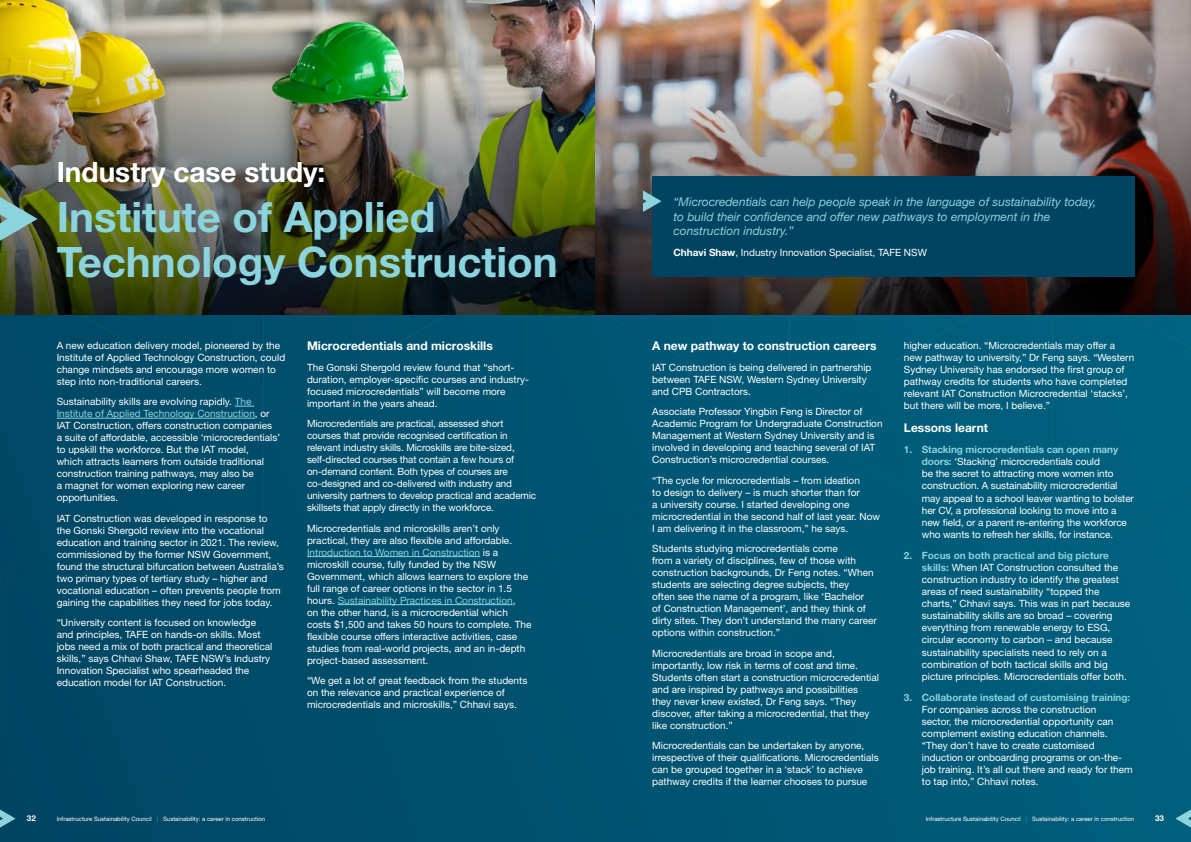
<style>
.page{position:relative;width:1191px;height:842px;background:#005a78}
.page>*{position:absolute;margin:0;border:0;box-sizing:border-box;transform-origin:0 0}
.t1{font:700 42px/45px "Helvetica Neue LT Pro";color:#8bd3dd}
.t2{font:700 28px "Helvetica Neue LT Pro";color:#fff}
.t3{font:italic 12px/14.4px "Helvetica Neue LT Pro";color:#8bd3dd}
.t4{font:700 12px "Helvetica Neue LT Pro";color:#fff}
.t5{font:10px/12px "Helvetica Neue LT Pro";color:#fff}
.t6{font:700 10px "Helvetica Neue LT Pro";color:#8bd3dd}
.t7{font:700 8px "Helvetica Neue LT Pro";color:#fff}
.t8{font:6px "Helvetica Neue LT Pro";color:#fff}
.s1{font-weight:700}
.s2{color:#8bd3dd}
.s3{font-weight:700;color:#8bd3dd}
.s4{font-weight:700;color:#0092b4}
</style>
<div class="page">
<div style="left:0;top:315px;width:262px;height:256px;background:#004a68"></div>
<div style="left:262px;top:315px;width:240px;height:104px;background:#00506e"></div>
<div style="left:0;top:571px;width:262px;height:271px;background:#004865"></div>
<div style="left:262px;top:419px;width:266px;height:305px;background:#004f6d"></div>
<svg style="left:525px;top:571px;width:131px;height:271px"></svg>
<div style="left:262px;top:724px;width:266px;height:118px;background:#004d6b"></div>
<img style="left:0;top:0;width:1191px;height:48px">
<img style="left:0;top:48px;width:1191px;height:267px">
<svg style="left:235px;top:406px;width:19px;height:1px"></svg>
<hr style="left:57px;top:418px;width:198px;height:1px;background:#8bd3dd">
<hr style="left:307px;top:556px;width:173px;height:1px;background:#8bd3dd">
<hr style="left:338px;top:604px;width:175px;height:1px;background:#8bd3dd">
<div style="left:652px;top:177px;width:482px;height:100px;background:#004461"></div>
<svg style="left:643px;top:190px;width:18px;height:22px"></svg>
<svg style="left:0;top:197px;width:38px;height:44px"></svg>
<svg style="left:0;top:809px;width:16px;height:19px"></svg>
<svg style="left:1175px;top:809px;width:16px;height:19px"></svg>
<h2 class="t2" style="left:57px;top:154px;width:270px">Industry case study:</h2>
<h1 class="t1" style="left:57px;top:194px;width:502px">Institute of Applied<br>Technology Construction</h1>
<p class="t3" style="left:673px;top:195px;width:424px">“Microcredentials can help people speak in the language of sustainability today, to build their confidence and offer new pathways to employment in the construction industry.”</p>
<p class="t5" style="left:673px;top:246px;width:255px"><span class="s1">Chhavi Shaw</span>, Industry Innovation Specialist, TAFE NSW</p>
<p class="t5" style="left:57px;top:339px;width:230px">A new education delivery model, pioneered by the Institute of Applied Technology Construction, could change mindsets and encourage more women to step into non-traditional careers.</p>
<p class="t5" style="left:57px;top:395px;width:225px">Sustainability skills are evolving rapidly. <span class="s2">The Institute of Applied Technology Construction</span>, or IAT Construction, offers construction companies<br>a suite of affordable, accessible ‘microcredentials’ to upskill the workforce. But the IAT model,<br>which attracts learners from outside traditional construction training pathways, may also be<br>a magnet for women exploring new career opportunities.</p>
<p class="t5" style="left:57px;top:512px;width:229px">IAT Construction was developed in response to the Gonski Shergold review into the vocational education and training sector in 2021. The review, commissioned by the former NSW Government, found the structural bifurcation between Australia’s two primary types of tertiary study – higher and vocational education – often prevents people from gaining the capabilities they need for jobs today.</p>
<p class="t5" style="left:57px;top:616px;width:217px">“University content is focused on knowledge and principles, TAFE on hands-on skills. Most jobs need a mix of both practical and theoretical skills,” says Chhavi Shaw, TAFE NSW’s Industry Innovation Specialist who spearheaded the education model for IAT Construction.</p>
<p class="t4" style="left:307px;top:338px;width:187px">Microcredentials and microskills</p>
<p class="t5" style="left:307px;top:361px;width:223px">The Gonski Shergold review found that “short&shy;duration, employer-specific courses and industry&shy;focused microcredentials” will become more important in the years ahead.</p>
<p class="t5" style="left:307px;top:417px;width:231px">Microcredentials are practical, assessed short courses that provide recognised certification in relevant industry skills. Microskills are bite-sized, self-directed courses that contain a few hours of on-demand content. Both types of courses are co-designed and co-delivered with industry and university partners to develop practical and academic skillsets that apply directly in the workforce.</p>
<p class="t5" style="left:307px;top:522px;width:226px">Microcredentials and microskills aren’t only practical, they are also flexible and affordable.<br><span class="s2">Introduction to Women in Construction</span> is a microskill course, fully funded by the NSW Government, which allows learners to explore the full range of career options in the sector in 1.5 hours. <span class="s2">Sustainability Practices in Construction</span>,<br>on the other hand, is a microcredential which costs $1,500 and takes 50 hours to complete. The flexible course offers interactive activities, case studies from real-world projects, and an in-depth project-based assessment.</p>
<p class="t5" style="left:307px;top:674px;width:222px">“We get a lot of great feedback from the students on the relevance and practical experience of microcredentials and microskills,” Chhavi says.</p>
<p class="t4" style="left:652px;top:338px;width:226px">A new pathway to construction careers</p>
<p class="t5" style="left:652px;top:361px;width:221px">IAT Construction is being delivered in partnership between TAFE NSW, Western Sydney University and CPB Contractors.</p>
<p class="t5" style="left:652px;top:405px;width:232px">Associate Professor Yingbin Feng is Director of Academic Program for Undergraduate Construction Management at Western Sydney University and is involved in developing and teaching several of IAT Construction’s microcredential courses.</p>
<p class="t5" style="left:652px;top:474px;width:229px">“The cycle for microcredentials – from ideation<br>to design to delivery – is much shorter than for<br>a university course. I started developing one microcredential in the second half of last year. Now I am delivering it in the classroom,” he says.</p>
<p class="t5" style="left:652px;top:542px;width:226px">Students studying microcredentials come<br>from a variety of disciplines, few of those with construction backgrounds, Dr Feng notes. “When students are selecting degree subjects, they<br>often see the name of a program, like ‘Bachelor<br>of Construction Management’, and they think of dirty sites. They don’t understand the many career options within construction.”</p>
<p class="t5" style="left:652px;top:647px;width:228px">Microcredentials are broad in scope and, importantly, low risk in terms of cost and time.<br>Students often start a construction microcredential and are inspired by pathways and possibilities they never knew existed, Dr Feng says. “They discover, after taking a microcredential, that they like construction.”</p>
<p class="t5" style="left:652px;top:740px;width:228px">Microcredentials can be undertaken by anyone, irrespective of their qualifications. Microcredentials can be grouped together in a ‘stack’ to achieve pathway credits if the learner chooses to pursue</p>
<p class="t5" style="left:904px;top:339px;width:232px">higher education. “Microcredentials may offer a new pathway to university,” Dr Feng says. “Western Sydney University has endorsed the first group of pathway credits for students who have completed relevant IAT Construction Microcredential ‘stacks’, but there will be more, I believe.”</p>
<p class="t4" style="left:904px;top:421px;width:86px">Lessons learnt</p>
<p class="t5" style="left:922px;top:443px;width:213px;text-indent:-18px"><span class="s3">1. Stacking microcredentials can open many doors:</span> ‘Stacking’ microcredentials could<br>be the secret to attracting more women into construction. A sustainability microcredential may appeal to a school leaver wanting to bolster her CV, a professional looking to move into a new field, or a parent re-entering the workforce who wants to refresh her skills, for instance.</p>
<p class="t5" style="left:922px;top:549px;width:210px;text-indent:-18px"><span class="s3">2. Focus on both practical and big picture skills:</span> When IAT Construction consulted the construction industry to identify the greatest areas of need sustainability “topped the charts,” Chhavi says. This was in part because sustainability skills are so broad – covering everything from renewable energy to ESG, circular economy to carbon – and because sustainability specialists need to rely on a combination of both tactical skills and big picture principles. Microcredentials offer both.</p>
<p class="t6" style="left:904px;top:691px;width:228px">3. Collaborate instead of customising training:</p>
<p class="t5" style="left:922px;top:703px;width:212px">For companies across the construction<br>sector, the microcredential opportunity can complement existing education channels. “They don’t have to create customised induction or onboarding programs or on-the&shy;job training. It’s all out there and ready for them to tap into,” Chhavi notes.</p>
<p class="t7" style="left:27px;top:813px;width:10px">32</p>
<p class="t8" style="left:57px;top:815px;width:210px">Infrastructure Sustainability Council <span class="s4">|</span> Sustainability: a career in construction</p>
<p class="t8" style="left:925px;top:815px;width:210px">Infrastructure Sustainability Council <span class="s4">|</span> Sustainability: a career in construction</p>
<p class="t7" style="left:1155px;top:813px;width:10px">33</p>
</div>
